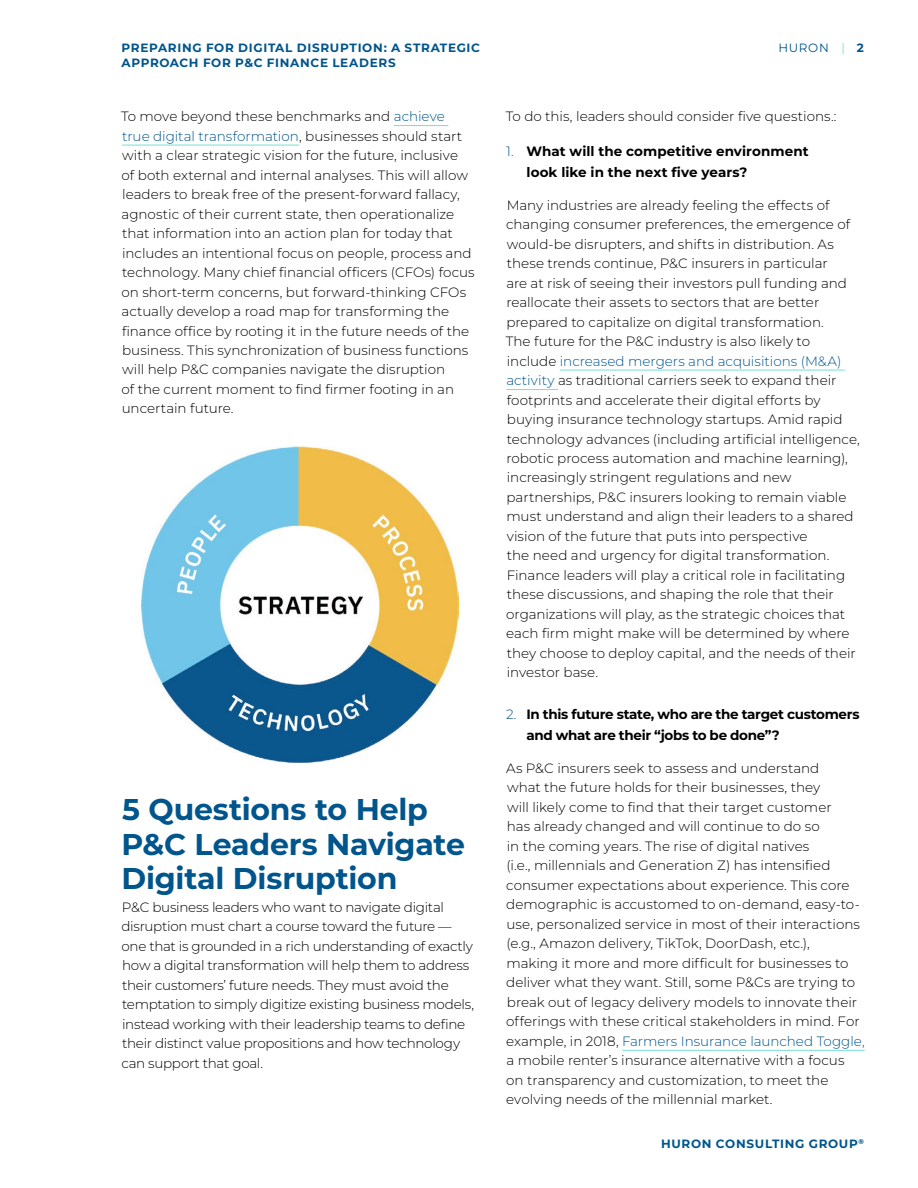
<style>
.page{position:relative;width:918px;height:1188px;background:#fff}
.page>*{position:absolute;margin:0;border:0;box-sizing:border-box;transform-origin:0 0}
.t1{font:700 30px/34.5px "Montserrat";letter-spacing:-.01em;color:#00558c}
.t2{font:300 13.5px/19.5px "Montserrat";letter-spacing:-.005em;color:#000}
.t3{font:700 13.5px/21px "Montserrat";letter-spacing:-.015em;color:#000}
.t4{font:700 13.5px/21px "Montserrat";letter-spacing:.005em;color:#000}
.t5{font:700 12px/15px "Montserrat";letter-spacing:.06em;color:#00558c}
.t6{font:12px "Montserrat";letter-spacing:.055em;color:#00558c}
.s1{color:#78ded4}
.s2{font-weight:700}
.s3{color:#00558c}
.s4{font-weight:300;color:#00558c}
</style>
<div class="page">
<hr style="left:394px;top:125px;width:54px;height:1px;background:#78ded4">
<hr style="left:122px;top:145px;width:177px;height:1px;background:#78ded4">
<hr style="left:560px;top:370px;width:285px;height:1px;background:#78ded4">
<hr style="left:506px;top:389px;width:52px;height:1px;background:#78ded4">
<hr style="left:622px;top:1050px;width:243px;height:1px;background:#78ded4">
<img style="left:142px;top:447px;width:317px;height:316px">
<p class="t5" style="left:122px;top:40px;width:360px">PREPARING FOR DIGITAL DISRUPTION: A STRATEGIC<br>APPROACH FOR P&amp;C FINANCE LEADERS</p>
<p class="t6" style="left:778px;top:40px;width:87px">HURON <span class="s1">|</span> <span class="s2">2</span></p>
<p class="t2" style="left:121px;top:106px;width:355px">To move beyond these benchmarks and <span class="s3">achieve true digital transformation</span>, businesses should start with a clear strategic vision for the future, inclusive<br>of both external and internal analyses. This will allow leaders to break free of the present-forward fallacy, agnostic of their current state, then operationalize that information into an action plan for today that includes an intentional focus on people, process and technology. Many chief financial officers (CFOs) focus on short-term concerns, but forward-thinking CFOs actually develop a road map for transforming the finance office by rooting it in the future needs of the business. This synchronization of business functions will help P&amp;C companies navigate the disruption<br>of the current moment to find firmer footing in an uncertain future.</p>
<h1 class="t1" style="left:121px;top:791px;width:345px">5 Questions to Help<br>P&amp;C Leaders Navigate<br>Digital Disruption</h1>
<p class="t2" style="left:121px;top:897px;width:354px">P&amp;C business leaders who want to navigate digital disruption must chart a course toward the future — one that is grounded in a rich understanding of exactly how a digital transformation will help them to address their customers’ future needs. They must avoid the temptation to simply digitize existing business models, instead working with their leadership teams to define their distinct value propositions and how technology can support that goal.</p>
<p class="t2" style="left:506px;top:106px;width:332px">To do this, leaders should consider five questions.:</p>
<p class="t4" style="left:526px;top:140px;width:284px;text-indent:-20px"><span class="s4">1.</span> What will the competitive environment look like in the next five years?</p>
<p class="t2" style="left:506px;top:195px;width:356px">Many industries are already feeling the effects of changing consumer preferences, the emergence of would-be disrupters, and shifts in distribution. As these trends continue, P&amp;C insurers in particular<br>are at risk of seeing their investors pull funding and reallocate their assets to sectors that are better prepared to capitalize on digital transformation.<br>The future for the P&amp;C industry is also likely to include <span class="s3">increased mergers and acquisitions (M&amp;A) activity</span> as traditional carriers seek to expand their footprints and accelerate their digital efforts by buying insurance technology startups. Amid rapid technology advances (including artificial intelligence, robotic process automation and machine learning), increasingly stringent regulations and new partnerships, P&amp;C insurers looking to remain viable must understand and align their leaders to a shared vision of the future that puts into perspective<br>the need and urgency for digital transformation.<br>Finance leaders will play a critical role in facilitating these discussions, and shaping the role that their organizations will play, as the strategic choices that each firm might make will be determined by where they choose to deploy capital, and the needs of their investor base.</p>
<p class="t3" style="left:527px;top:703px;width:335px;text-indent:-20px"><span class="s4">2.</span> In this future state, who are the target customers and what are their “jobs to be done”?</p>
<p class="t2" style="left:506px;top:758px;width:360px">As P&amp;C insurers seek to assess and understand<br>what the future holds for their businesses, they<br>will likely come to find that their target customer<br>has already changed and will continue to do so<br>in the coming years. The rise of digital natives<br>(i.e., millennials and Generation Z) has intensified consumer expectations about experience. This core demographic is accustomed to on-demand, easy-to&shy;use, personalized service in most of their interactions (e.g., Amazon delivery, TikTok, DoorDash, etc.),<br>making it more and more difficult for businesses to deliver what they want. Still, some P&amp;Cs are trying to break out of legacy delivery models to innovate their offerings with these critical stakeholders in mind. For example, in 2018, <span class="s3">Farmers Insurance launched Toggle, </span>a mobile renter’s insurance alternative with a focus on transparency and customization, to meet the evolving needs of the millennial market.</p>
<p class="t5" style="left:661px;top:1135px;width:204px">HURON CONSULTING GROUP<sup>®</sup></p>
</div>
